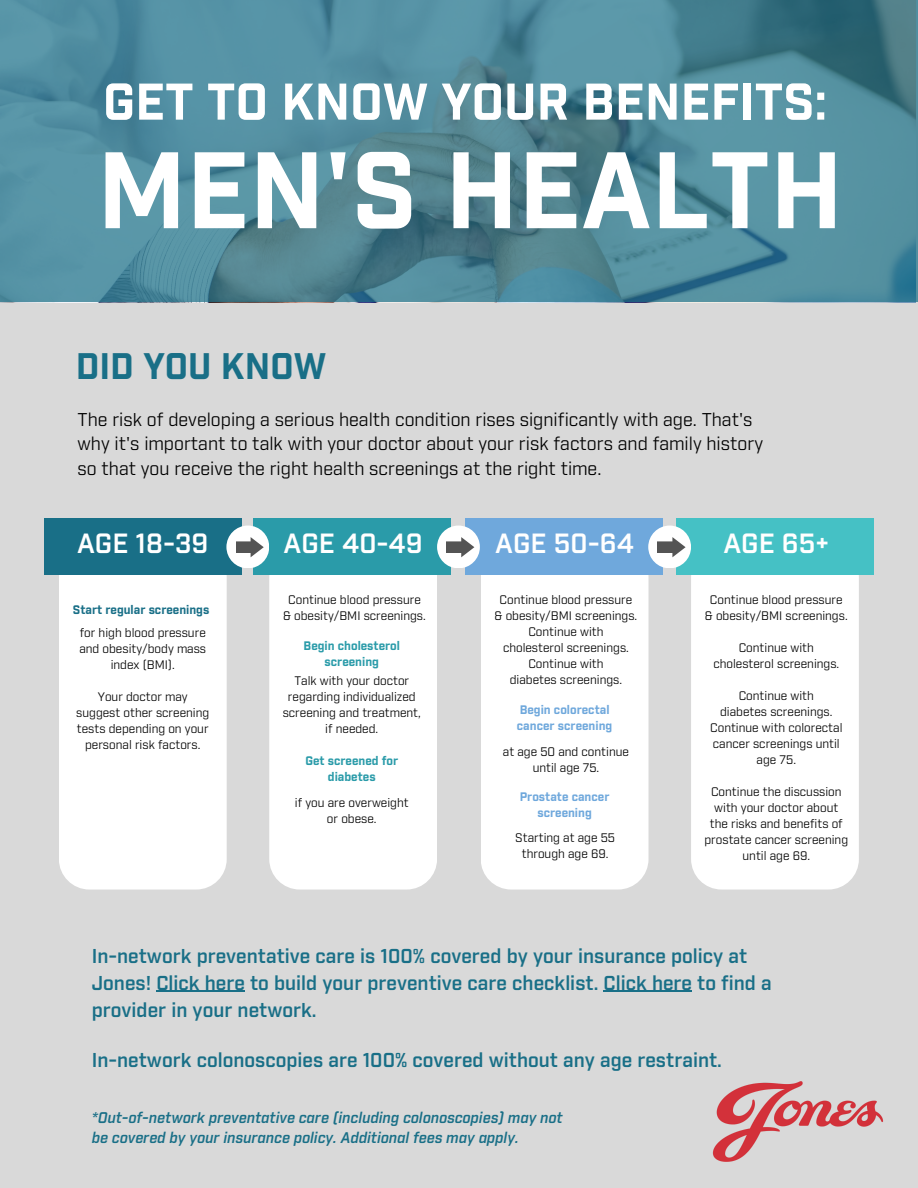
<style>
.page{position:relative;width:918px;height:1188px;background:#d9d9d9}
.page>*{position:absolute;margin:0;border:0;box-sizing:border-box;transform-origin:0 0}
.t1{font:700 105.45px "Industry";color:#fff}
.t2{font:700 50.1px "Industry";color:#fff}
.t3{font:700 35.85px "Industry";color:#196f87}
.t4{font:600 27px "Industry";color:#fff}
.t5{font:600 19.5px/27px "Industry";color:#196f87}
.t6{font:18px/24.8px "Industry";color:#000}
.t7{font:italic 600 15px "Industry";color:#196f87}
.t8{font:12px "Industry";color:#000}
.t9{font:700 12px "Industry";color:#6fa8dc}
.t10{font:700 12px "Industry";color:#2a9ba9}
.t11{font:700 12px "Industry";color:#196f87}
</style>
<div class="page">
<div style="left:59px;top:547px;width:168px;height:343px;background:#fff;border-radius:30px"></div>
<div style="left:269px;top:547px;width:168px;height:343px;background:#fff;border-radius:30px"></div>
<div style="left:481px;top:547px;width:167px;height:343px;background:#fff;border-radius:30px"></div>
<div style="left:691px;top:547px;width:168px;height:343px;background:#fff;border-radius:30px"></div>
<div style="left:254px;top:519px;width:197px;height:56px;background:#2a9ba9"></div>
<div style="left:465px;top:519px;width:197px;height:56px;background:#6fa8dc"></div>
<div style="left:45px;top:519px;width:197px;height:56px;background:#196f87"></div>
<div style="left:676px;top:519px;width:197px;height:56px;background:#45c1c5"></div>
<div style="left:226px;top:526px;width:43px;height:42px;background:#fff;border-radius:50%"></div>
<svg style="left:236px;top:537px;width:28px;height:20px"></svg>
<div style="left:437px;top:526px;width:43px;height:42px;background:#fff;border-radius:50%"></div>
<svg style="left:447px;top:537px;width:27px;height:20px"></svg>
<div style="left:648px;top:526px;width:43px;height:42px;background:#fff;border-radius:50%"></div>
<svg style="left:658px;top:537px;width:28px;height:20px"></svg>
<svg style="left:0;top:0;width:918px;height:302px;background:#508a9a"></svg>
<img style="left:712px;top:1081px;width:171px;height:81px">
<hr style="left:156px;top:991px;width:89px;height:1px;background:#196f87">
<hr style="left:604px;top:991px;width:88px;height:1px;background:#196f87">
<p class="t2" style="left:103px;top:80px;width:725px">GET TO KNOW YOUR BENEFITS:</p>
<p class="t1" style="left:97px;top:145px;width:747px">MEN'S HEALTH</p>
<p class="t3" style="left:76px;top:351px;width:252px">DID YOU KNOW</p>
<p class="t6" style="left:78px;top:408px;width:687px">The risk of developing a serious health condition rises significantly with age. That's why it's important to talk with your doctor about your risk factors and family history so that you receive the right health screenings at the right time.</p>
<p class="t4" style="left:77px;top:532px;width:133px">AGE 18-39</p>
<p class="t4" style="left:284px;top:532px;width:141px">AGE 40-49</p>
<p class="t4" style="left:495px;top:532px;width:140px">AGE 50-64</p>
<p class="t4" style="left:723px;top:532px;width:107px">AGE 65+</p>
<p class="t11" style="left:73px;top:605px;width:138px">Start regular screenings</p>
<p class="t8" style="left:80px;top:628px;width:128px">for high blood pressure</p>
<p class="t8" style="left:79px;top:644px;width:128px">and obesity/body mass</p>
<p class="t8" style="left:111px;top:660px;width:66px">index (BMI).</p>
<p class="t8" style="left:98px;top:692px;width:91px">Your doctor may</p>
<p class="t8" style="left:76px;top:708px;width:135px">suggest other screening</p>
<p class="t8" style="left:77px;top:724px;width:133px">tests depending on your</p>
<p class="t8" style="left:85px;top:740px;width:117px">personal risk factors.</p>
<p class="t8" style="left:288px;top:595px;width:134px">Continue blood pressure</p>
<p class="t8" style="left:283px;top:611px;width:144px">&amp; obesity/BMI screenings.</p>
<p class="t10" style="left:304px;top:640px;width:98px">Begin cholesterol</p>
<p class="t10" style="left:325px;top:656px;width:56px">screening</p>
<p class="t8" style="left:294px;top:676px;width:116px">Talk with your doctor</p>
<p class="t8" style="left:288px;top:692px;width:129px">regarding individualized</p>
<p class="t8" style="left:283px;top:708px;width:140px">screening and treatment,</p>
<p class="t8" style="left:325px;top:724px;width:54px">if needed.</p>
<p class="t10" style="left:305px;top:756px;width:94px">Get screened for</p>
<p class="t10" style="left:328px;top:772px;width:49px">diabetes</p>
<p class="t8" style="left:295px;top:798px;width:115px">if you are overweight</p>
<p class="t8" style="left:327px;top:814px;width:51px">or obese.</p>
<p class="t8" style="left:500px;top:595px;width:134px">Continue blood pressure</p>
<p class="t8" style="left:495px;top:611px;width:144px">&amp; obesity/BMI screenings.</p>
<p class="t8" style="left:528px;top:627px;width:77px">Continue with</p>
<p class="t8" style="left:503px;top:643px;width:127px">cholesterol screenings.</p>
<p class="t8" style="left:528px;top:659px;width:77px">Continue with</p>
<p class="t8" style="left:510px;top:675px;width:114px">diabetes screenings.</p>
<p class="t9" style="left:520px;top:704px;width:91px">Begin colorectal</p>
<p class="t9" style="left:517px;top:720px;width:97px">cancer screening</p>
<p class="t8" style="left:503px;top:747px;width:128px">at age 50 and continue</p>
<p class="t8" style="left:533px;top:763px;width:68px">until age 75.</p>
<p class="t9" style="left:520px;top:791px;width:91px">Prostate cancer</p>
<p class="t9" style="left:537px;top:807px;width:56px">screening</p>
<p class="t8" style="left:515px;top:833px;width:101px">Starting at age 55</p>
<p class="t8" style="left:522px;top:849px;width:88px">through age 69.</p>
<p class="t8" style="left:710px;top:595px;width:134px">Continue blood pressure</p>
<p class="t8" style="left:705px;top:611px;width:144px">&amp; obesity/BMI screenings.</p>
<p class="t8" style="left:739px;top:643px;width:77px">Continue with</p>
<p class="t8" style="left:713px;top:659px;width:127px">cholesterol screenings.</p>
<p class="t8" style="left:739px;top:691px;width:77px">Continue with</p>
<p class="t8" style="left:720px;top:707px;width:114px">diabetes screenings.</p>
<p class="t8" style="left:710px;top:723px;width:134px">Continue with colorectal</p>
<p class="t8" style="left:713px;top:739px;width:128px">cancer screenings until</p>
<p class="t8" style="left:757px;top:755px;width:41px">age 75.</p>
<p class="t8" style="left:711px;top:787px;width:132px">Continue the discussion</p>
<p class="t8" style="left:714px;top:803px;width:126px">with your doctor about</p>
<p class="t8" style="left:710px;top:819px;width:135px">the risks and benefits of</p>
<p class="t8" style="left:705px;top:835px;width:145px">prostate cancer screening</p>
<p class="t8" style="left:743px;top:851px;width:69px">until age 69.</p>
<p class="t5" style="left:92px;top:943px;width:681px">In-network preventative care is 100% covered by your insurance policy at<br>Jones! Click here to build your preventive care checklist. Click here to find a provider in your network.</p>
<p class="t5" style="left:92px;top:1047px;width:632px">In-network colonoscopies are 100% covered without any age restraint.</p>
<p class="t7" style="left:92px;top:1111px;width:472px">*Out-of-network preventative care (including colonoscopies) may not</p>
<p class="t7" style="left:92px;top:1131px;width:428px">be covered by your insurance policy. Additional fees may apply.</p>
</div>
